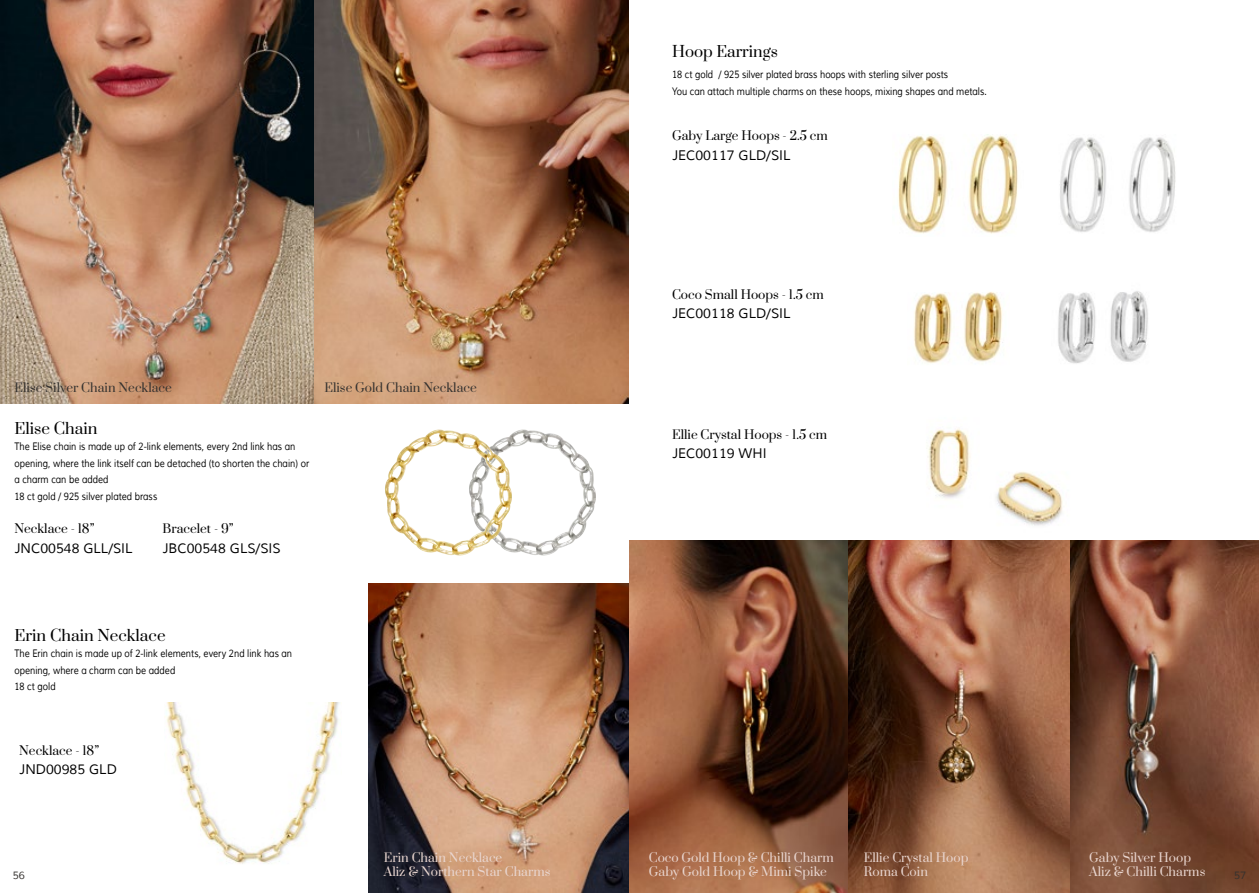
<style>
.page{position:relative;width:1259px;height:893px;background:#fff}
.page>*{position:absolute;margin:0;border:0;box-sizing:border-box;transform-origin:0 0}
.t1{font:15px "Prata";color:#000}
.t2{font:13.5px "Muli";color:#000}
.t3{font:12px/13.5px "Prata";color:#e9d6d0}
.t4{font:12px "Prata";color:#000}
.t5{font:12px "Prata";color:#35322f}
.t6{font:10.5px/16.5px "Muli";color:#000;scale:.84 1}
.t7{font:10.5px "Muli";color:#35322f}
</style>
<div class="page">
<img style="left:469px;top:430px;width:49px;height:95px">
<img style="left:385px;top:430px;width:49px;height:95px">
<img style="left:0;top:0;width:629px;height:404px">
<img style="left:369px;top:583px;width:261px;height:310px">
<img style="left:166px;top:702px;width:174px;height:162px">
<img style="left:928px;top:428px;width:135px;height:98px">
<img style="left:630px;top:540px;width:629px;height:353px">
<img style="left:1060px;top:137px;width:116px;height:95px">
<img style="left:898px;top:134px;width:120px;height:100px">
<img style="left:913px;top:291px;width:90px;height:73px">
<img style="left:1058px;top:291px;width:90px;height:73px">
<h1 class="t1" style="left:672px;top:39px;width:107px">Hoop Earrings</h1>
<p class="t6" style="left:672px;top:66px;width:376px">18 ct gold / 925 silver plated brass hoops with sterling silver posts<br>You can attach multiple charms on these hoops, mixing shapes and metals.</p>
<p class="t4" style="left:672px;top:126px;width:157px">Gaby Large Hoops - 2.5 cm</p>
<p class="t2" style="left:672px;top:147px;width:120px">JEC00117 GLD/SIL</p>
<p class="t5" style="left:14px;top:377px;width:159px">Elise Silver Chain Necklace</p>
<p class="t5" style="left:324px;top:377px;width:154px">Elise Gold Chain Necklace</p>
<h1 class="t1" style="left:14px;top:416px;width:85px">Elise Chain</h1>
<p class="t6" style="left:14px;top:439px;width:352px">The Elise chain is made up of 2-link elements, every 2nd link has an opening, where the link itself can be detached (to shorten the chain) or a charm can be added<br>18 ct gold / 925 silver plated brass</p>
<p class="t4" style="left:14px;top:519px;width:81px">Necklace - 18”</p>
<p class="t2" style="left:14px;top:540px;width:120px">JNC00548 GLL/SIL</p>
<p class="t4" style="left:162px;top:519px;width:73px">Bracelet - 9”</p>
<p class="t2" style="left:162px;top:540px;width:120px">JBC00548 GLS/SIS</p>
<h1 class="t1" style="left:14px;top:622px;width:153px">Erin Chain Necklace</h1>
<p class="t6" style="left:14px;top:645px;width:332px">The Erin chain is made up of 2-link elements, every 2nd link has an opening, where a charm can be added<br>18 ct gold</p>
<p class="t4" style="left:19px;top:740px;width:81px">Necklace - 18”</p>
<p class="t2" style="left:19px;top:761px;width:99px">JND00985 GLD</p>
<p class="t4" style="left:672px;top:284px;width:153px">Coco Small Hoops - 1.5 cm</p>
<p class="t2" style="left:672px;top:305px;width:120px">JEC00118 GLD/SIL</p>
<p class="t4" style="left:672px;top:424px;width:157px">Ellie Crystal Hoops - 1.5 cm</p>
<p class="t2" style="left:672px;top:445px;width:96px">JEC00119 WHI</p>
<p class="t3" style="left:384px;top:851px;width:168px">Erin Chain Necklace<br>Aliz &amp; Northern Star Charms</p>
<p class="t3" style="left:649px;top:851px;width:186px">Coco Gold Hoop &amp; Chilli Charm<br>Gaby Gold Hoop &amp; Mimi Spike</p>
<p class="t3" style="left:864px;top:851px;width:106px">Ellie Crystal Hoop<br>Roma Coin</p>
<p class="t3" style="left:1089px;top:851px;width:118px">Gaby Silver Hoop<br>Aliz &amp; Chilli Charms</p>
<p class="t7" style="left:13px;top:869px;width:14px">56</p>
<p class="t7" style="left:1234px;top:869px;width:14px">57</p>
</div>
